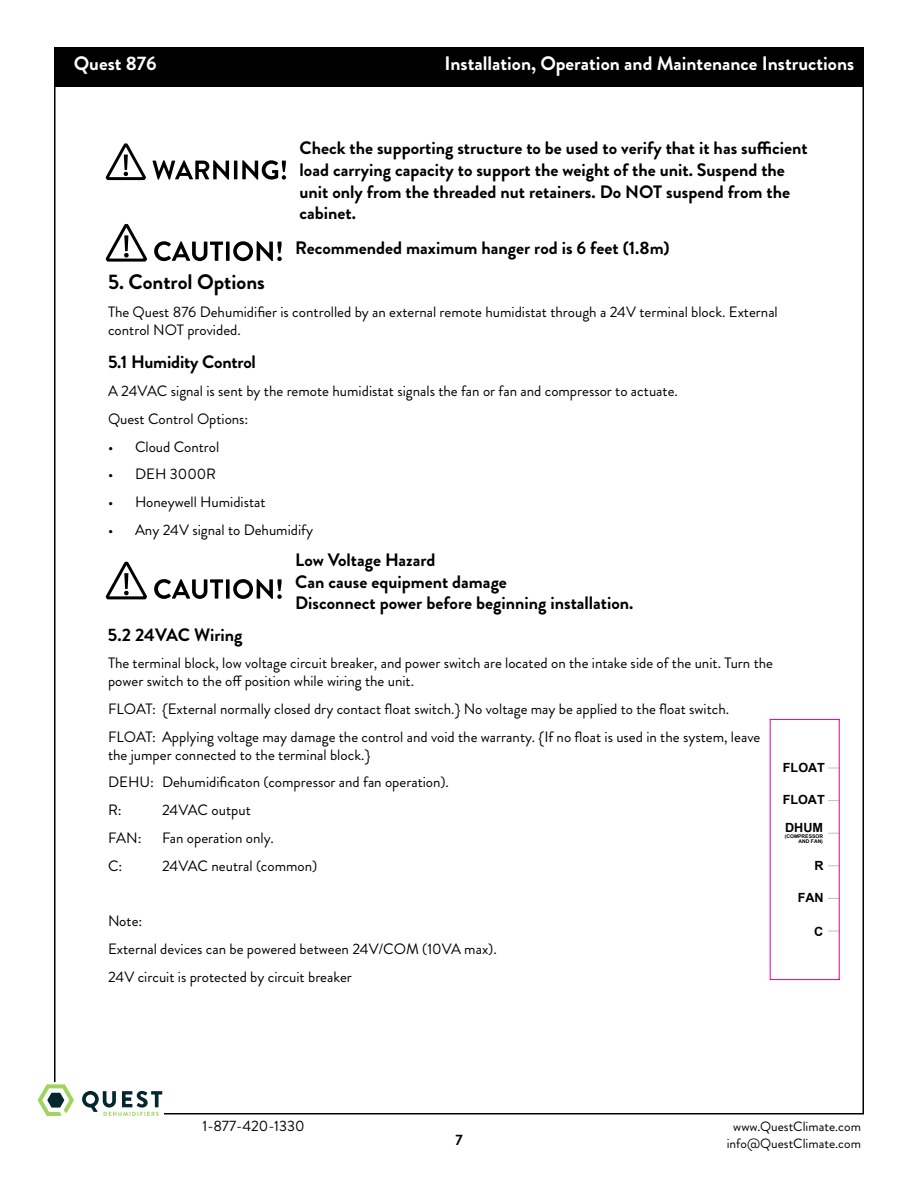
<style>
.page{position:relative;width:918px;height:1188px;background:#fff}
.page>*{position:absolute;margin:0;border:0;box-sizing:border-box;transform-origin:0 0}
.t1{font:700 21px "Brandon Grotesque";color:#000}
.t2{font:700 19.5px "Brandon Grotesque";color:#fff}
.t3{font:700 18px/21.6px "Brandon Grotesque";color:#000}
.t4{font:15px/27.8px "Brandon Grotesque";color:#000}
.t5{font:700 15px "Brandon Grotesque";color:#000}
.t6{font:13.5px/16.2px "Brandon Grotesque";color:#000;text-align:center}
.t7{font:700 12.6px "Arial";color:#010101}
.t8{font:700 5.1px/4.8px "Arial";color:#010101;text-align:right}
</style>
<div class="page">
<div style="left:54px;top:47px;width:810px;height:40px;background:#000"></div>
<svg style="left:38px;top:1084px;width:36px;height:32px"></svg>
<svg style="left:82px;top:1091px;width:80px;height:25px"></svg>
<hr style="left:770px;top:979px;width:69px;height:1px;background:#ec008c">
<hr style="left:839px;top:719px;width:1px;height:261px;background:#ec008c">
<hr style="left:770px;top:719px;width:1px;height:261px;background:#ec008c">
<hr style="left:770px;top:719px;width:69px;height:1px;background:#ec008c">
<svg style="left:105px;top:143px;width:181px;height:38px"></svg>
<svg style="left:154px;top:241px;width:128px;height:20px"></svg>
<svg style="left:105px;top:224px;width:42px;height:38px"></svg>
<svg style="left:154px;top:579px;width:128px;height:20px"></svg>
<svg style="left:105px;top:561px;width:42px;height:39px"></svg>
<h2 class="t2" style="left:74px;top:50px;width:84px">Quest 876</h2>
<h2 class="t2" style="left:445px;top:50px;width:411px">Installation, Operation and Maintenance Instructions</h2>
<p class="t3" style="left:300px;top:138px;width:510px">Check the supporting structure to be used to verify that it has sufficient load carrying capacity to support the weight of the unit. Suspend the unit only from the threaded nut retainers. Do NOT suspend from the cabinet.</p>
<p class="t3" style="left:295px;top:237px;width:376px">Recommended maximum hanger rod is 6 feet (1.8m)</p>
<h1 class="t1" style="left:108px;top:267px;width:158px">5. Control Options</h1>
<p class="t4" style="left:108px;top:303px;width:671px;line-height:18px">The Quest 876 Dehumidifier is controlled by an external remote humidistat through a 24V terminal block. External control NOT provided.</p>
<p class="t3" style="left:108px;top:352px;width:149px">5.1 Humidity Control</p>
<p class="t4" style="left:108px;top:377px;width:571px">A 24VAC signal is sent by the remote humidistat signals the fan or fan and compressor to actuate.<br>Quest Control Options:</p>
<p class="t4" style="left:108px;top:433px;width:113px">• Cloud Control</p>
<p class="t4" style="left:108px;top:460px;width:110px">• DEH 3000R</p>
<p class="t4" style="left:108px;top:488px;width:159px">• Honeywell Humidistat</p>
<p class="t4" style="left:108px;top:516px;width:207px">• Any 24V signal to Dehumidify</p>
<p class="t3" style="left:295px;top:549px;width:340px">Low Voltage Hazard<br>Can cause equipment damage<br>Disconnect power before beginning installation.</p>
<p class="t3" style="left:108px;top:624px;width:136px">5.2 24VAC Wiring</p>
<p class="t4" style="left:108px;top:654px;width:667px;line-height:18px">The terminal block, low voltage circuit breaker, and power switch are located on the intake side of the unit. Turn the power switch to the off position while wiring the unit.</p>
<p class="t4" style="left:108px;top:695px;width:654px">FLOAT: {External normally closed dry contact float switch.} No voltage may be applied to the float switch.<br>FLOAT: Applying voltage may damage the control and void the warranty. {If no float is used in the system, leave</p>
<p class="t4" style="left:108px;top:741px;width:343px">the jumper connected to the terminal block.}<br>DEHU: Dehumidificaton (compressor and fan operation).<br>R:</p>
<p class="t7" style="left:783px;top:759px;width:44px">FLOAT</p>
<p class="t7" style="left:783px;top:792px;width:44px">FLOAT</p>
<p class="t4" style="left:162px;top:796px;width:90px">24VAC output</p>
<p class="t4" style="left:108px;top:824px;width:35px">FAN:</p>
<p class="t4" style="left:162px;top:824px;width:113px">Fan operation only.</p>
<p class="t4" style="left:108px;top:852px;width:16px">C:</p>
<p class="t4" style="left:162px;top:852px;width:157px">24VAC neutral (common)</p>
<p class="t7" style="left:785px;top:819px;width:39px">DHUM</p>
<p class="t8" style="left:785px;top:834px;width:40px">(COMPRESSOR<br>AND FAN)</p>
<p class="t7" style="left:815px;top:857px;width:11px">R</p>
<p class="t7" style="left:798px;top:889px;width:27px">FAN</p>
<p class="t4" style="left:108px;top:907px;width:390px">Note:<br>External devices can be powered between 24V/COM (10VA max).<br>24V circuit is protected by circuit breaker</p>
<p class="t7" style="left:814px;top:923px;width:11px">C</p>
<p class="t4" style="left:202px;top:1112px;width:104px">1-877-420-1330</p>
<p class="t5" style="left:455px;top:1129px;width:9px">7</p>
<p class="t6" style="left:727px;top:1119px;width:136px">www.QuestClimate.com info@QuestClimate.com</p>
</div>
